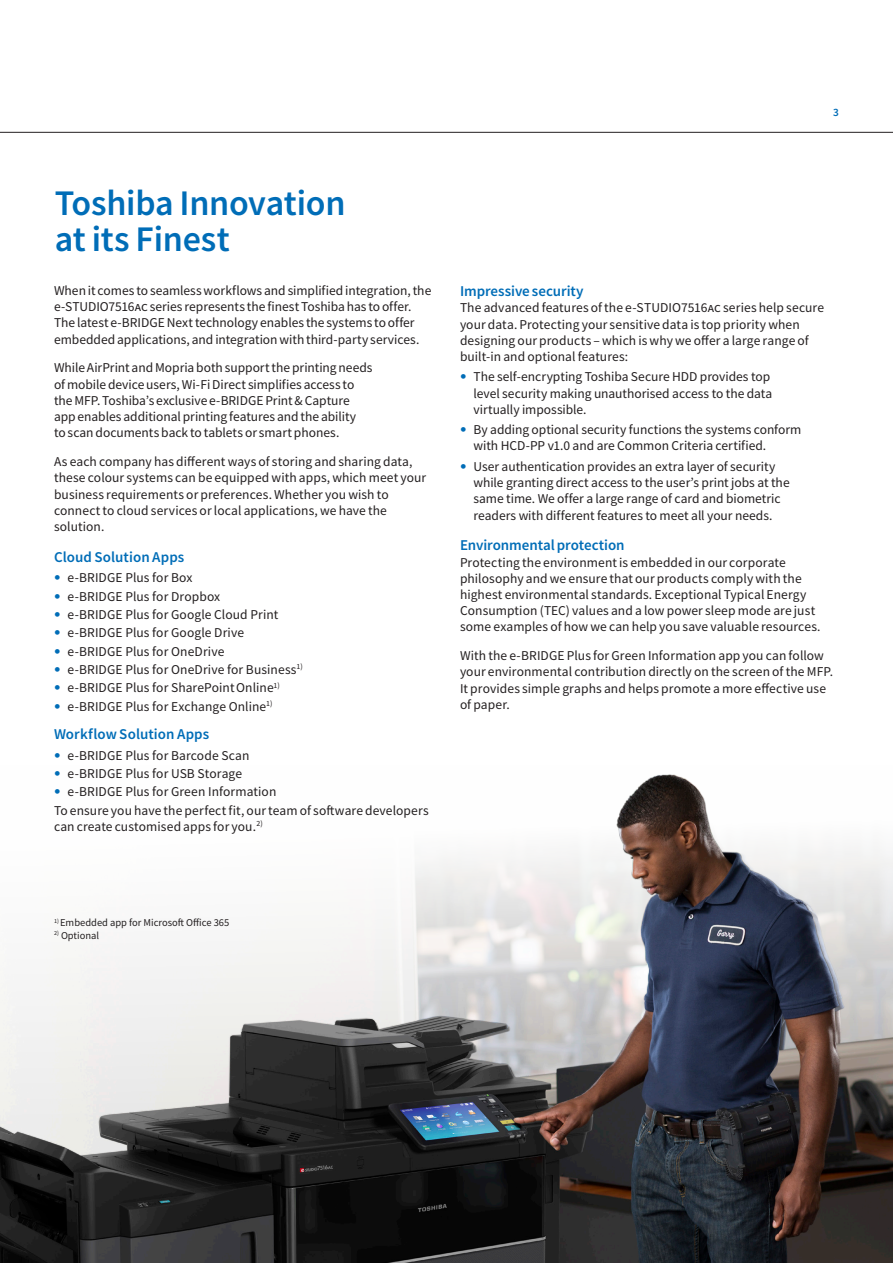
<style>
.page{position:relative;width:893px;height:1263px;background:#fff}
.page>*{position:absolute;margin:0;border:0;box-sizing:border-box;transform-origin:0 0}
.Section_title{font:500 36px/36px "Toshiba Sans";letter-spacing:-.01em;color:#006db7}
.Sub_heading_level_1{font:500 15px "Toshiba Sans";letter-spacing:-.005em;color:#006db7}
.Sub_heading_level_2{font:500 15px "Toshiba Sans";letter-spacing:.005em;color:#006db7}
.Main_text_BLACK{font:500 15px "Toshiba Sans";letter-spacing:.005em;color:#006db7}
.Main_text_BLACK-2{font:13.5px/16.2px "Toshiba Sans";letter-spacing:.005em;color:#231f20}
.t1{font:500 11.25px "Toshiba Sans";color:#006db7}
.t2{font:10.5px "Toshiba Sans";color:#231f20}
.s1{font-family:"Helvetica Neue LT Pro";font-weight:900;font-size:19.5px;color:#006db7}
</style>
<div class="page">
<img style="left:0;top:774px;width:893px;height:489px">
<hr style="left:0;top:132px;width:893px;height:1px;background:#231f20">
<p class="t1" style="left:833px;top:105px;width:7px">3</p>
<p class="Section_title" style="left:55px;top:184px;width:292px">Toshiba Innovation at its Finest</p>
<p class="Main_text_BLACK-2" style="left:54px;top:282px;width:379px">When it comes to seamless workflows and simplified integration, the e-STUDIO7516ac series represents the finest Toshiba has to offer.<br>The latest e-BRIDGE Next technology enables the systems to offer embedded applications, and integration with third-party services.</p>
<p class="Main_text_BLACK-2" style="left:54px;top:360px;width:320px">While AirPrint and Mopria both support the printing needs of mobile device users, Wi-Fi Direct simplifies access to the MFP. Toshiba’s exclusive e-BRIDGE Print &amp; Capture app enables additional printing features and the ability<br>to scan documents back to tablets or smart phones.</p>
<p class="Main_text_BLACK-2" style="left:54px;top:454px;width:374px">As each company has different ways of storing and sharing data, these colour systems can be equipped with apps, which meet your business requirements or preferences. Whether you wish to connect to cloud services or local applications, we have the solution.</p>
<p class="Main_text_BLACK" style="left:54px;top:547px;width:132px">Cloud Solution Apps</p>
<p class="Main_text_BLACK-2" style="left:54px;top:570px;width:140px"><span class="s1">·</span> e-BRIDGE Plus for Box</p>
<p class="Main_text_BLACK-2" style="left:54px;top:588px;width:168px"><span class="s1">·</span> e-BRIDGE Plus for Dropbox</p>
<p class="Main_text_BLACK-2" style="left:54px;top:606px;width:226px"><span class="s1">·</span> e-BRIDGE Plus for Google Cloud Print</p>
<p class="Main_text_BLACK-2" style="left:54px;top:625px;width:192px"><span class="s1">·</span> e-BRIDGE Plus for Google Drive</p>
<p class="Main_text_BLACK-2" style="left:54px;top:643px;width:172px"><span class="s1">·</span> e-BRIDGE Plus for OneDrive</p>
<p class="Main_text_BLACK-2" style="left:54px;top:661px;width:250px"><span class="s1">·</span> e-BRIDGE Plus for OneDrive for Business<sup>1)</sup></p>
<p class="Main_text_BLACK-2" style="left:54px;top:680px;width:227px"><span class="s1">·</span> e-BRIDGE Plus for SharePointOnline<sup>1)</sup></p>
<p class="Main_text_BLACK-2" style="left:54px;top:698px;width:220px"><span class="s1">·</span> e-BRIDGE Plus for Exchange Online<sup>1)</sup></p>
<p class="Sub_heading_level_2" style="left:54px;top:724px;width:157px">Workflow Solution Apps</p>
<p class="Main_text_BLACK-2" style="left:54px;top:747px;width:197px"><span class="s1">·</span> e-BRIDGE Plus for Barcode Scan</p>
<p class="Main_text_BLACK-2" style="left:54px;top:765px;width:190px"><span class="s1">·</span> e-BRIDGE Plus for USB Storage</p>
<p class="Main_text_BLACK-2" style="left:54px;top:784px;width:224px"><span class="s1">·</span> e-BRIDGE Plus for Green Information</p>
<p class="Main_text_BLACK-2" style="left:54px;top:802px;width:376px">To ensure you have the perfect fit, our team of software developers can create customised apps for you.<sup>2)</sup></p>
<p class="Sub_heading_level_1" style="left:460px;top:281px;width:125px">Impressive security</p>
<p class="Main_text_BLACK-2" style="left:460px;top:300px;width:366px">The advanced features of the e-STUDIO7516ac series help secure your data. Protecting your sensitive data is top priority when designing our products – which is why we offer a large range of built-in and optional features:</p>
<p class="Main_text_BLACK-2" style="left:473px;top:369px;width:300px;text-indent:-14px"><span class="s1">·</span> The self-encrypting Toshiba Secure HDD provides top level security making unauthorised access to the data virtually impossible.</p>
<p class="Main_text_BLACK-2" style="left:473px;top:422px;width:329px;text-indent:-14px"><span class="s1">·</span> By adding optional security functions the systems conform with HCD-PP v1.0 and are Common Criteria certified.</p>
<p class="Main_text_BLACK-2" style="left:473px;top:458px;width:318px;text-indent:-14px"><span class="s1">·</span> User authentication provides an extra layer of security while granting direct access to the user’s print jobs at the same time. We offer a large range of card and biometric readers with different features to meet all your needs.</p>
<p class="Sub_heading_level_1" style="left:460px;top:535px;width:166px">Environmental protection</p>
<p class="Main_text_BLACK-2" style="left:460px;top:554px;width:362px">Protecting the environment is embedded in our corporate philosophy and we ensure that our products comply with the highest environmental standards. Exceptional Typical Energy Consumption (TEC) values and a low power sleep mode are just some examples of how we can help you save valuable resources.</p>
<p class="Main_text_BLACK-2" style="left:460px;top:648px;width:375px">With the e-BRIDGE Plus for Green Information app you can follow your environmental contribution directly on the screen of the MFP.<br>It provides simple graphs and helps promote a more effective use of paper.</p>
<p class="t2" style="left:54px;top:916px;width:177px"><sup>1)</sup> Embedded app for Microsoft Office 365</p>
<p class="t2" style="left:54px;top:928px;width:47px"><sup>2)</sup> Optional</p>
</div>
